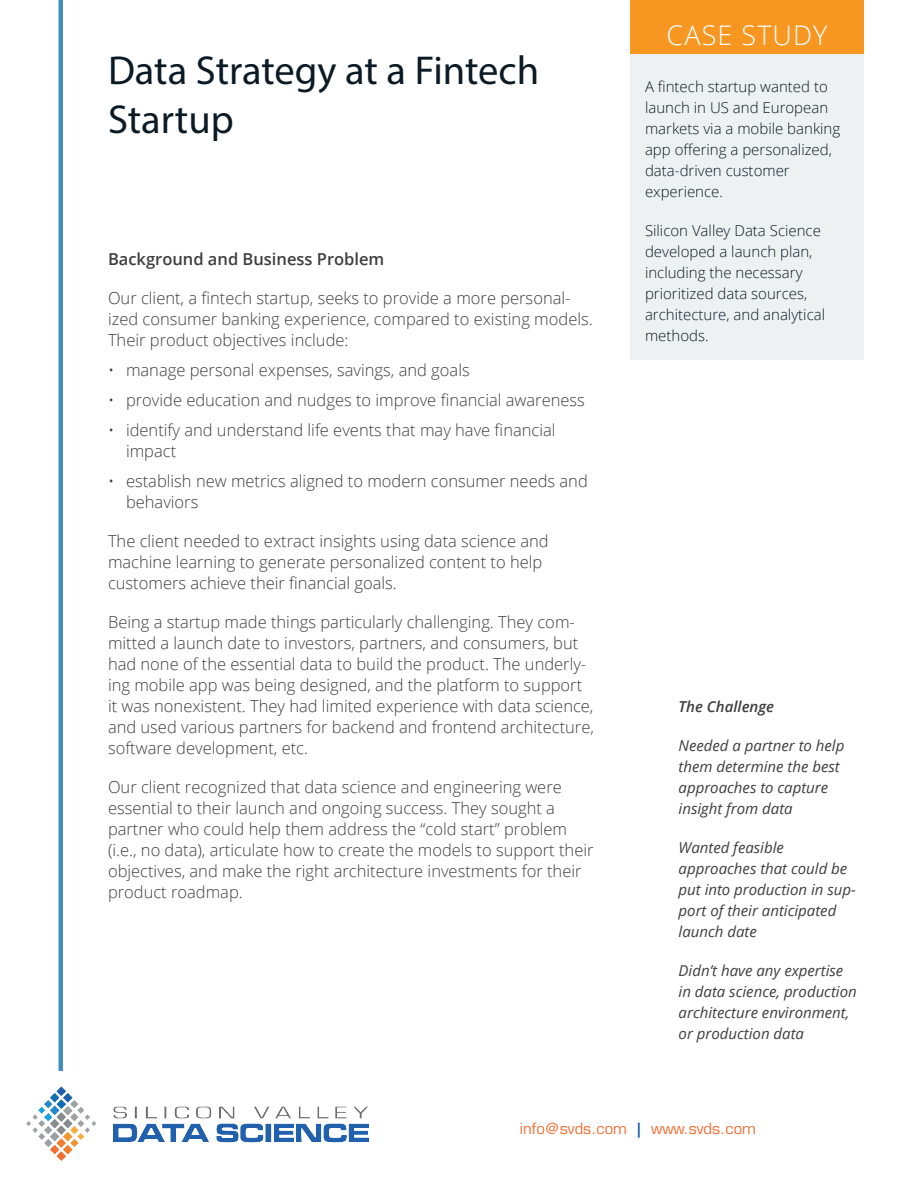
<style>
.page{position:relative;width:918px;height:1188px;background:#fff}
.page>*{position:absolute;margin:0;border:0;box-sizing:border-box;transform-origin:0 0}
.t1{font:40.5px/48.6px "Myriad Pro";color:#0b1a25}
.t2{font:300 27px "Open Sans";letter-spacing:.04em;color:#fff}
.t3{font:300 16.5px/21px "Open Sans";color:#3e3e3f}
.t4{font:600 16.5px "Open Sans";color:#3e3e3f}
.t5{font:italic 15px/21px "Open Sans";color:#3e3e3f}
.t6{font:300 15px/21px "Open Sans";color:#0b1a25}
.t7{font:15px "Eurostile LT Std";color:#f16d34}
.t8{font:italic 600 15px "Open Sans";color:#3e3e3f}
.s1{font-weight:700;color:#2061ad}
</style>
<div class="page">
<div style="left:630px;top:0;width:234px;height:360px;background:#edf1f2"></div>
<div style="left:630px;top:0;width:234px;height:54px;background:#f79721"></div>
<img style="left:27px;top:1086px;width:341px;height:75px">
<div style="left:58px;top:0;width:5px;height:1071px;background:#428dbf"></div>
<h1 class="t1" style="left:108px;top:46px;width:433px">Data Strategy at a Fintech<br>Startup</h1>
<p class="t4" style="left:108px;top:247px;width:278px">Background and Business Problem</p>
<p class="t3" style="left:108px;top:287px;width:486px">Our client, a fintech startup, seeks to provide a more personal&shy;ized consumer banking experience, compared to existing models.<br>Their product objectives include:</p>
<p class="t3" style="left:108px;top:359px;width:363px">• manage personal expenses, savings, and goals</p>
<p class="t3" style="left:108px;top:389px;width:478px">• provide education and nudges to improve financial awareness</p>
<p class="t3" style="left:126px;top:419px;width:431px;text-indent:-18px">• identify and understand life events that may have financial impact</p>
<p class="t3" style="left:126px;top:470px;width:463px;text-indent:-18px">• establish new metrics aligned to modern consumer needs and behaviors</p>
<p class="t3" style="left:108px;top:530px;width:442px">The client needed to extract insights using data science and machine learning to generate personalized content to help customers achieve their financial goals.</p>
<p class="t3" style="left:108px;top:611px;width:488px">Being a startup made things particularly challenging. They com&shy;mitted a launch date to investors, partners, and consumers, but had none of the essential data to build the product. The underly&shy;ing mobile app was being designed, and the platform to support it was nonexistent. They had limited experience with data science, and used various partners for backend and frontend architecture, software development, etc.</p>
<p class="t3" style="left:108px;top:776px;width:487px">Our client recognized that data science and engineering were essential to their launch and ongoing success. They sought a partner who could help them address the “cold start” problem (i.e., no data), articulate how to create the models to support their objectives, and make the right architecture investments for their product roadmap.</p>
<h2 class="t2" style="left:667px;top:16px;width:162px">CASE STUDY</h2>
<p class="t6" style="left:645px;top:76px;width:197px">A fintech startup wanted to launch in US and European markets via a mobile banking app offering a personalized, data-driven customer experience.</p>
<p class="t6" style="left:645px;top:220px;width:182px">Silicon Valley Data Science developed a launch plan, including the necessary prioritized data sources, architecture, and analytical methods.</p>
<p class="t8" style="left:679px;top:696px;width:97px">The Challenge</p>
<p class="t5" style="left:679px;top:734px;width:167px">Needed a partner to help them determine the best approaches to capture insight from data</p>
<p class="t5" style="left:679px;top:836px;width:179px">Wanted feasible approaches that could be put into production in sup&shy;port of their anticipated launch date</p>
<p class="t5" style="left:679px;top:959px;width:180px">Didn’t have any expertise in data science, production architecture environment, or production data</p>
<p class="t7" style="left:520px;top:1119px;width:238px">info@svds.com <span class="s1">|</span> www.svds.com</p>
</div>
